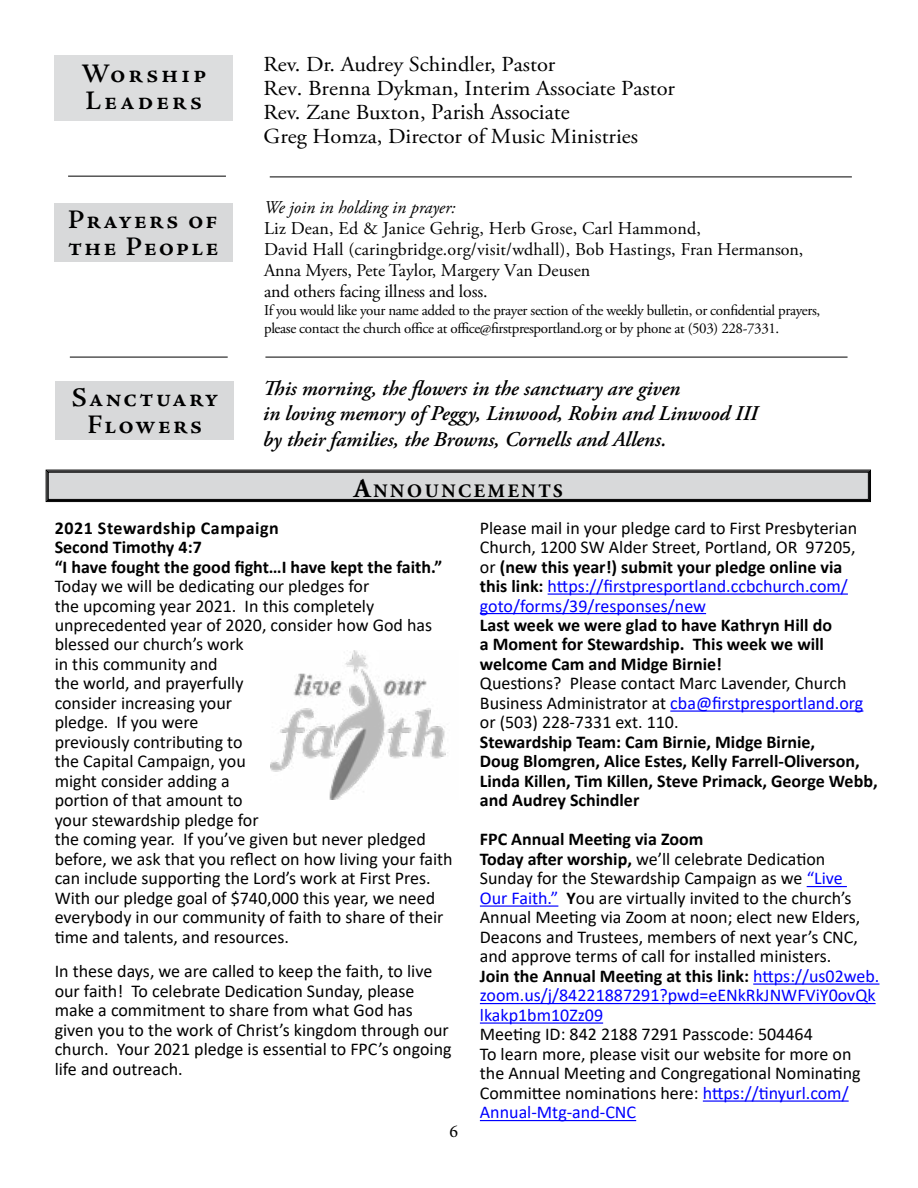
<style>
.page{position:relative;width:918px;height:1188px;background:#fff}
.page>*{position:absolute;margin:0;border:0;box-sizing:border-box;transform-origin:0 0}
.t1{font:600 27px/27px "Adobe Jenson Pro";letter-spacing:.07em;color:#000}
.t2{font:600 27px/27px "Adobe Jenson Pro";letter-spacing:.1em;color:#000}
.t3{font:21.3px/24px "Adobe Garamond Pro";color:#000;scale:1.05 1}
.t4{font:italic 600 21px/25.5px "Adobe Garamond Pro";color:#000}
.t5{font:700 18.9px "Adobe Garamond Pro";letter-spacing:.145em;color:#000}
.t6{font:18px/19.5px "Calibri";color:#000}
.t7{font:700 18px/19.5px "Calibri";color:#000}
.t8{font:18px/21px "Adobe Garamond Pro";letter-spacing:.005em;color:#000}
.t9{font:italic 18px "Adobe Garamond Pro";color:#000}
.t10{font:18px "Minion Pro";color:#000}
.t11{font:15px/18px "Adobe Garamond Pro";letter-spacing:-.025em;color:#000}
.s1{font-size:22.5px}
.s2{font-size:27px}
.s3{font-weight:700}
.s4{color:#00f}
</style>
<div class="page">
<hr style="left:270px;top:177px;width:582px;height:1px;background:#000">
<div style="left:54px;top:203px;width:178px;height:59px;background:#d8d9da"></div>
<hr style="left:68px;top:176px;width:158px;height:1px;background:#000">
<div style="left:55px;top:55px;width:178px;height:65px;background:#dcddde"></div>
<hr style="left:265px;top:357px;width:583px;height:1px;background:#000">
<div style="left:56px;top:382px;width:178px;height:58px;background:#d8d9da"></div>
<hr style="left:70px;top:357px;width:158px;height:1px;background:#000">
<svg style="left:45px;top:469px;width:826px;height:33px;background:#c7c8c8"></svg>
<div style="left:47px;top:471px;width:823px;height:30px;border:1px solid #000"></div>
<div style="left:48px;top:472px;width:821px;height:28px;border:1px solid #000"></div>
<hr style="left:548px;top:593px;width:300px;height:2px;background:#00f">
<hr style="left:480px;top:613px;width:226px;height:1px;background:#00f">
<hr style="left:670px;top:710px;width:193px;height:2px;background:#00f">
<hr style="left:807px;top:886px;width:40px;height:1px;background:#00f">
<hr style="left:480px;top:905px;width:78px;height:2px;background:#00f">
<hr style="left:753px;top:983px;width:127px;height:2px;background:#00f">
<hr style="left:480px;top:1003px;width:396px;height:1px;background:#00f">
<hr style="left:480px;top:1022px;width:123px;height:2px;background:#00f">
<hr style="left:703px;top:1100px;width:146px;height:2px;background:#00f">
<hr style="left:480px;top:1120px;width:156px;height:1px;background:#00f">
<img style="left:271px;top:651px;width:177px;height:149px">
<h1 class="t2" style="left:81px;top:60px;width:127px">Worship<br>Leaders</h1>
<h1 class="t1" style="left:68px;top:206px;width:152px">Prayers of the People</h1>
<h1 class="t1" style="left:72px;top:384px;width:148px;text-align:center">Sanctuary<br>Flowers</h1>
<p class="t3" style="left:264px;top:53px;width:393px">Rev. Dr. Audrey Schindler, Pastor<br>Rev. Brenna Dykman, Interim Associate Pastor Rev. Zane Buxton, <span class="s1">Parish Associate<br></span>Greg Homza, Director of Music Ministries</p>
<p class="t9" style="left:264px;top:196px;width:193px">We join in holding in prayer:</p>
<p class="t8" style="left:264px;top:218px;width:541px">Liz Dean, Ed &amp; Janice Gehrig, Herb Grose, Carl Hammond,<br>David Hall (caringbridge.org/visit/wdhall), Bob Hastings, Fran Hermanson, Anna Myers, Pete Taylor, Margery Van Deusen<br>and others facing illness and loss.</p>
<p class="t11" style="left:264px;top:302px;width:558px">If you would like your name added to the prayer section of the weekly bulletin, or confidential prayers, please contact the church office at office@firstpresportland.org or by phone at (503) 228-7331.</p>
<p class="t4" style="left:263px;top:376px;width:496px">This morning, the flowers in the sanctuary are given<br>in loving memory of Peggy, Linwood, Robin and Linwood III by their families, the Browns, Cornells and Allens.</p>
<p class="t5" style="left:354px;top:480px;width:210px"><span class="s2">A</span>NNOUNCEMENTS</p>
<p class="t7" style="left:55px;top:518px;width:389px">2021 Stewardship Campaign<br>Second Timothy 4:7<br>“I have fought the good fight…I have kept the faith.”</p>
<p class="t6" style="left:55px;top:576px;width:400px">Today we will be dedicating our pledges for<br>the upcoming year 2021. In this completely unprecedented year of 2020, consider how God has blessed our church’s work<br>in this community and<br>the world, and prayerfully<br>consider increasing your<br>pledge. If you were<br>previously contributing to<br>the Capital Campaign, you<br>might consider adding a<br>portion of that amount to<br>your stewardship pledge for<br>the coming year. If you’ve given but never pledged before, we ask that you reflect on how living your faith can include supporting the Lord’s work at First Pres.<br>With our pledge goal of $740,000 this year, we need everybody in our community of faith to share of their time and talents, and resources.</p>
<p class="t6" style="left:55px;top:961px;width:398px">In these days, we are called to keep the faith, to live our faith! To celebrate Dedication Sunday, please make a commitment to share from what God has given you to the work of Christ’s kingdom through our church. Your 2021 pledge is essential to FPC’s ongoing life and outreach.</p>
<p class="t6" style="left:480px;top:517px;width:379px">Please mail in your pledge card to First Presbyterian Church, 1200 SW Alder Street, Portland, OR 97205, or <span class="s3">(new this year!) submit your pledge online via this link:</span> <span class="s4">https://firstpresportland.ccbchurch.com/ goto/forms/39/responses/new</span></p>
<p class="t7" style="left:480px;top:615px;width:354px">Last week we were glad to have Kathryn Hill do a Moment for Stewardship. This week we will welcome Cam and Midge Birnie!</p>
<p class="t6" style="left:480px;top:673px;width:385px">Questions? Please contact Marc Lavender, Church<br>Business Administrator at <span class="s4">cba@firstpresportland.org </span>or (503) 228-7331 ext. 110.</p>
<p class="t7" style="left:480px;top:732px;width:399px">Stewardship Team: Cam Birnie, Midge Birnie,<br>Doug Blomgren, Alice Estes, Kelly Farrell-Oliverson, Linda Killen, Tim Killen, Steve Primack, George Webb, and Audrey Schindler</p>
<p class="t6" style="left:480px;top:829px;width:401px"><span class="s3">FPC Annual Meeting via Zoom<br>Today after worship,</span> we’ll celebrate Dedication Sunday for the Stewardship Campaign as we <span class="s4">“Live<br>Our Faith.”</span> <span class="s3">Y</span>ou are virtually invited to the church’s Annual Meeting via Zoom at noon; elect new Elders, Deacons and Trustees, members of next year’s CNC, and approve terms of call for installed ministers.<br><span class="s3">Join the Annual Meeting at this link:</span> <span class="s4">https://us02web. zoom.us/j/84221887291?pwd=eENkRkJNWFViY0ovQk lkakp1bm10Zz09</span></p>
<p class="t6" style="left:480px;top:1024px;width:382px">Meeting ID: 842 2188 7291 Passcode: 504464<br>To learn more, please visit our website for more on the Annual Meeting and Congregational Nominating Committee nominations here: <span class="s4">https://tinyurl.com/ Annual-Mtg-and-CNC</span></p>
<p class="t10" style="left:450px;top:1120px;width:10px">6</p>
</div>
